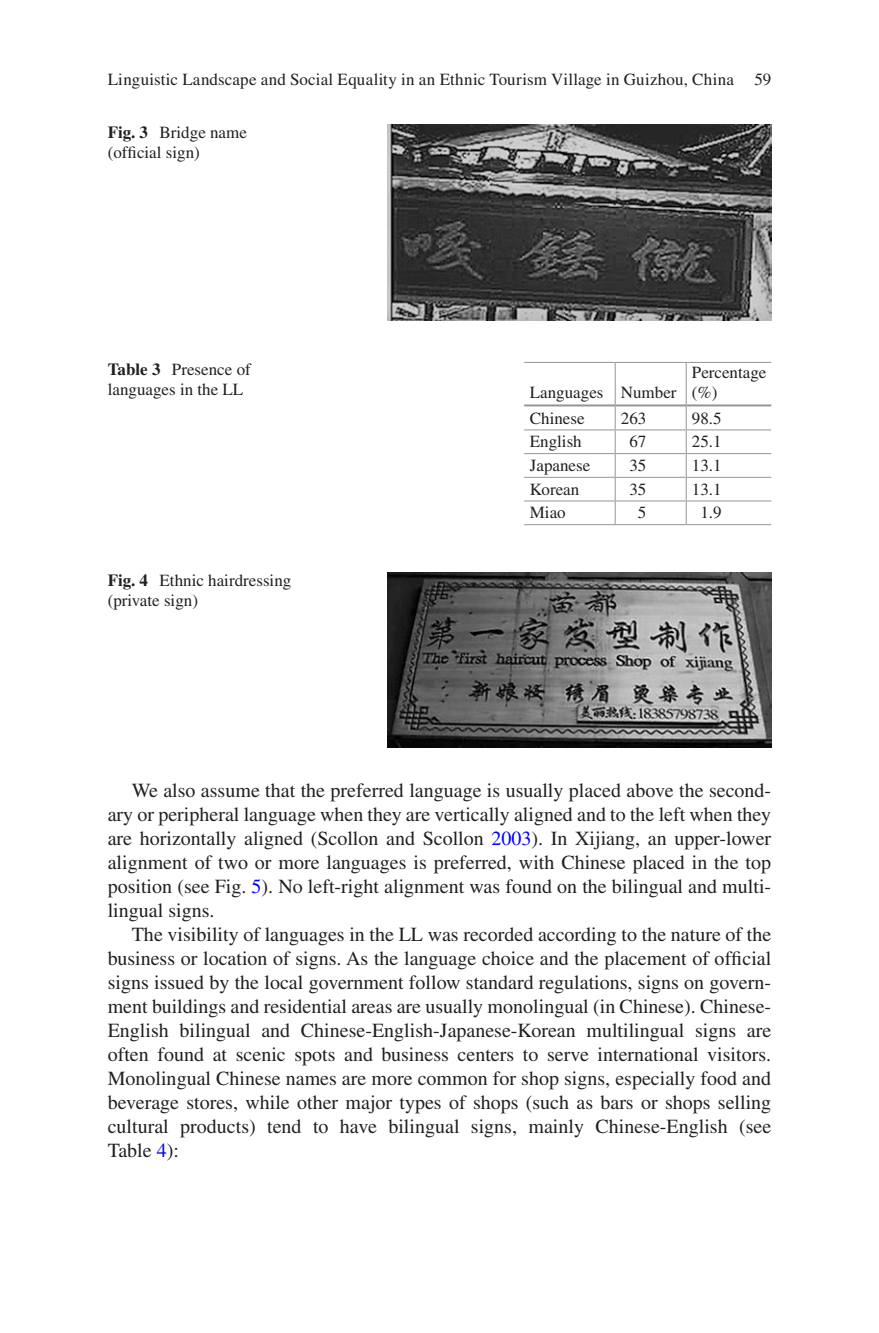
<style>
.page{position:relative;width:879px;height:1333px;background:#fff}
.page>*{position:absolute;margin:0;border:0;box-sizing:border-box;transform-origin:0 0}
.Text{font:20px/24px "Times LT Std";color:#231f20;text-align:justify}
.T_Head{font:17px/20px "Times LT Std";color:#231f20}
.T_Body{font:17px "Times LT Std";color:#231f20}
.s1{font-weight:700}
.s2{color:#0000fa}
</style>
<div class="page">
<img style="left:387px;top:124px;width:384px;height:196px">
<hr style="left:524px;top:362px;width:91px;height:1px;background:#939598">
<hr style="left:524px;top:404px;width:91px;height:2px;background:#939598">
<hr style="left:615px;top:362px;width:71px;height:1px;background:#939598">
<hr style="left:615px;top:363px;width:1px;height:41px;background:#939598">
<hr style="left:615px;top:404px;width:71px;height:2px;background:#939598">
<hr style="left:686px;top:362px;width:85px;height:1px;background:#939598">
<hr style="left:686px;top:363px;width:1px;height:41px;background:#939598">
<hr style="left:686px;top:404px;width:85px;height:2px;background:#939598">
<hr style="left:524px;top:429px;width:91px;height:1px;background:#939598">
<hr style="left:615px;top:429px;width:71px;height:1px;background:#939598">
<hr style="left:686px;top:429px;width:85px;height:1px;background:#939598">
<hr style="left:524px;top:453px;width:91px;height:1px;background:#939598">
<hr style="left:615px;top:453px;width:71px;height:1px;background:#939598">
<hr style="left:686px;top:453px;width:85px;height:1px;background:#939598">
<hr style="left:524px;top:477px;width:91px;height:1px;background:#939598">
<hr style="left:615px;top:477px;width:71px;height:1px;background:#939598">
<hr style="left:686px;top:477px;width:85px;height:1px;background:#939598">
<hr style="left:615px;top:500px;width:71px;height:1px;background:#939598">
<hr style="left:615px;top:524px;width:71px;height:1px;background:#939598">
<hr style="left:686px;top:500px;width:85px;height:1px;background:#939598">
<svg style="left:686px;top:406px;width:1px;height:118px"></svg>
<hr style="left:686px;top:524px;width:85px;height:1px;background:#939598">
<hr style="left:524px;top:500px;width:91px;height:1px;background:#939598">
<svg style="left:615px;top:406px;width:1px;height:118px"></svg>
<hr style="left:524px;top:524px;width:91px;height:1px;background:#939598">
<img style="left:387px;top:573px;width:384px;height:174px">
<p class="T_Head" style="left:108px;top:69px;width:628px">Linguistic Landscape and Social Equality in an Ethnic Tourism Village in Guizhou, China</p>
<p class="T_Head" style="left:108px;top:122px;width:141px"><span class="s1">Fig. 3</span> Bridge name (official sign)</p>
<p class="T_Head" style="left:754px;top:69px;width:18px">59</p>
<p class="T_Head" style="left:108px;top:359px;width:145px"><span class="s1">Table 3</span> Presence of languages in the LL</p>
<p class="T_Head" style="left:108px;top:570px;width:185px"><span class="s1">Fig. 4</span> Ethnic hairdressing (private sign)</p>
<p class="T_Head" style="left:530px;top:382px;width:75px">Languages</p>
<p class="T_Head" style="left:621px;top:382px;width:57px">Number</p>
<p class="T_Head" style="left:692px;top:362px;width:76px">Percentage (%)</p>
<p class="T_Body" style="left:530px;top:408px;width:56px">Chinese</p>
<p class="T_Body" style="left:621px;top:408px;width:27px">263</p>
<p class="T_Body" style="left:692px;top:408px;width:31px">98.5</p>
<p class="T_Body" style="left:530px;top:432px;width:53px">English</p>
<p class="T_Body" style="left:629px;top:432px;width:18px">67</p>
<p class="T_Body" style="left:692px;top:432px;width:31px">25.1</p>
<p class="T_Body" style="left:530px;top:456px;width:62px">Japanese</p>
<p class="T_Body" style="left:629px;top:456px;width:18px">35</p>
<p class="T_Body" style="left:692px;top:456px;width:31px">13.1</p>
<p class="T_Body" style="left:530px;top:479px;width:51px">Korean</p>
<p class="T_Body" style="left:629px;top:479px;width:18px">35</p>
<p class="T_Body" style="left:692px;top:479px;width:31px">13.1</p>
<p class="T_Body" style="left:530px;top:503px;width:37px">Miao</p>
<p class="T_Body" style="left:638px;top:503px;width:10px">5</p>
<p class="T_Body" style="left:700px;top:503px;width:23px">1.9</p>
<p class="Text" style="left:108px;top:778px;width:665px;text-indent:24px">We also assume that the preferred language is usually placed above the second&shy;ary or peripheral language when they are vertically aligned and to the left when they are horizontally aligned (Scollon and Scollon <span class="s2">2003</span>). In Xijiang, an upper-lower alignment of two or more languages is preferred, with Chinese placed in the top position (see Fig. <span class="s2">5</span>). No left-right alignment was found on the bilingual and multi&shy;lingual signs.</p>
<p class="Text" style="left:108px;top:922px;width:665px;text-indent:24px">The visibility of languages in the LL was recorded according to the nature of the business or location of signs. As the language choice and the placement of official signs issued by the local government follow standard regulations, signs on govern&shy;ment buildings and residential areas are usually monolingual (in Chinese). Chinese-English bilingual and Chinese-English-Japanese-Korean multilingual signs are often found at scenic spots and business centers to serve international visitors.<br>Monolingual Chinese names are more common for shop signs, especially food and beverage stores, while other major types of shops (such as bars or shops selling cultural products) tend to have bilingual signs, mainly Chinese-English (see Table <span class="s2">4</span>):</p>
</div>
